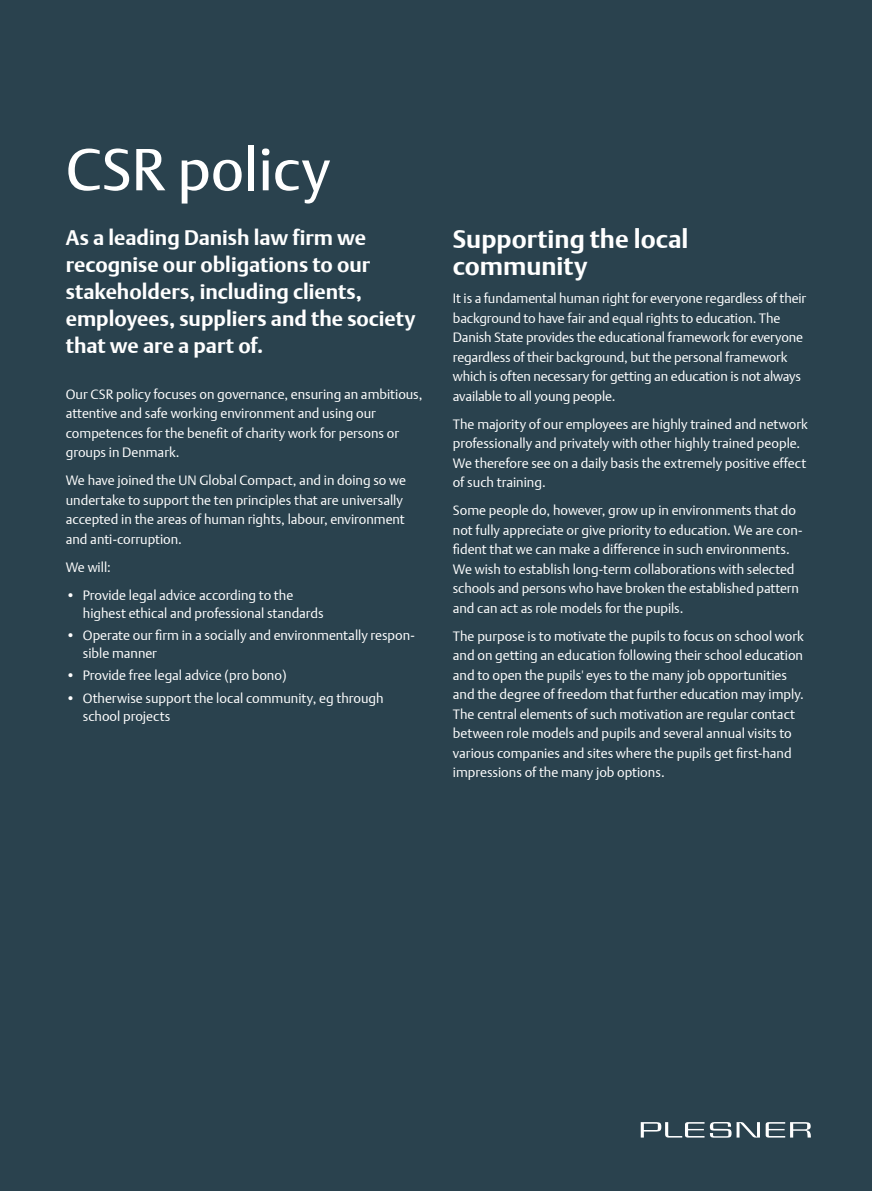
<style>
.page{position:relative;width:872px;height:1191px;background:#2a424e}
.page>*{position:absolute;margin:0;border:0;box-sizing:border-box;transform-origin:0 0}
.t1{font:58.5px "DTL Argo T";color:#fff}
.t2{font:700 25.5px/27px "DTL Argo T";color:#fff}
.t3{font:700 21px/27px "DTL Argo T";color:#fff}
.t4{font:13.5px/19.5px "DTL Argo T Light";color:#fff}
</style>
<div class="page">
<svg style="left:640px;top:1122px;width:171px;height:15px"></svg>
<h1 class="t1" style="left:66px;top:135px;width:266px">CSR policy</h1>
<h3 class="t3" style="left:66px;top:224px;width:351px">As a leading Danish law firm we recognise our obligations to our stakeholders, including clients, employees, suppliers and the society that we are a part of.</h3>
<p class="t4" style="left:66px;top:384px;width:358px">Our CSR policy focuses on governance, ensuring an ambitious, attentive and safe working environment and using our competences for the benefit of charity work for persons or groups in Denmark.</p>
<p class="t4" style="left:66px;top:471px;width:342px">We have joined the UN Global Compact, and in doing so we undertake to support the ten principles that are universally accepted in the areas of human rights, labour, environment and anti-corruption.</p>
<p class="t4" style="left:66px;top:557px;width:46px">We will:</p>
<p class="t4" style="left:83px;top:586px;width:242px;line-height:18px;text-indent:-17px">• Provide legal advice according to the highest ethical and professional standards</p>
<p class="t4" style="left:83px;top:626px;width:333px;line-height:18px;text-indent:-17px">• Operate our firm in a socially and environmentally respon&shy;sible manner</p>
<p class="t4" style="left:66px;top:666px;width:222px">• Provide free legal advice (pro bono)</p>
<p class="t4" style="left:83px;top:689px;width:302px;line-height:18px;text-indent:-17px">• Otherwise support the local community, eg through school projects</p>
<h2 class="t2" style="left:453px;top:226px;width:237px">Supporting the local community</h2>
<p class="t4" style="left:453px;top:289px;width:355px">It is a fundamental human right for everyone regardless of their background to have fair and equal rights to education. The Danish State provides the educational framework for everyone regardless of their background, but the personal framework which is often necessary for getting an education is not always available to all young people.</p>
<p class="t4" style="left:453px;top:414px;width:356px">The majority of our employees are highly trained and network professionally and privately with other highly trained people.<br>We therefore see on a daily basis the extremely positive effect of such training.</p>
<p class="t4" style="left:453px;top:501px;width:351px">Some people do, however, grow up in environments that do not fully appreciate or give priority to education. We are con&shy;fident that we can make a difference in such environments.<br>We wish to establish long-term collaborations with selected schools and persons who have broken the established pattern and can act as role models for the pupils.</p>
<p class="t4" style="left:453px;top:626px;width:352px">The purpose is to motivate the pupils to focus on school work and on getting an education following their school education and to open the pupils' eyes to the many job opportunities and the degree of freedom that further education may imply.<br>The central elements of such motivation are regular contact between role models and pupils and several annual visits to various companies and sites where the pupils get first-hand impressions of the many job options.</p>
</div>
